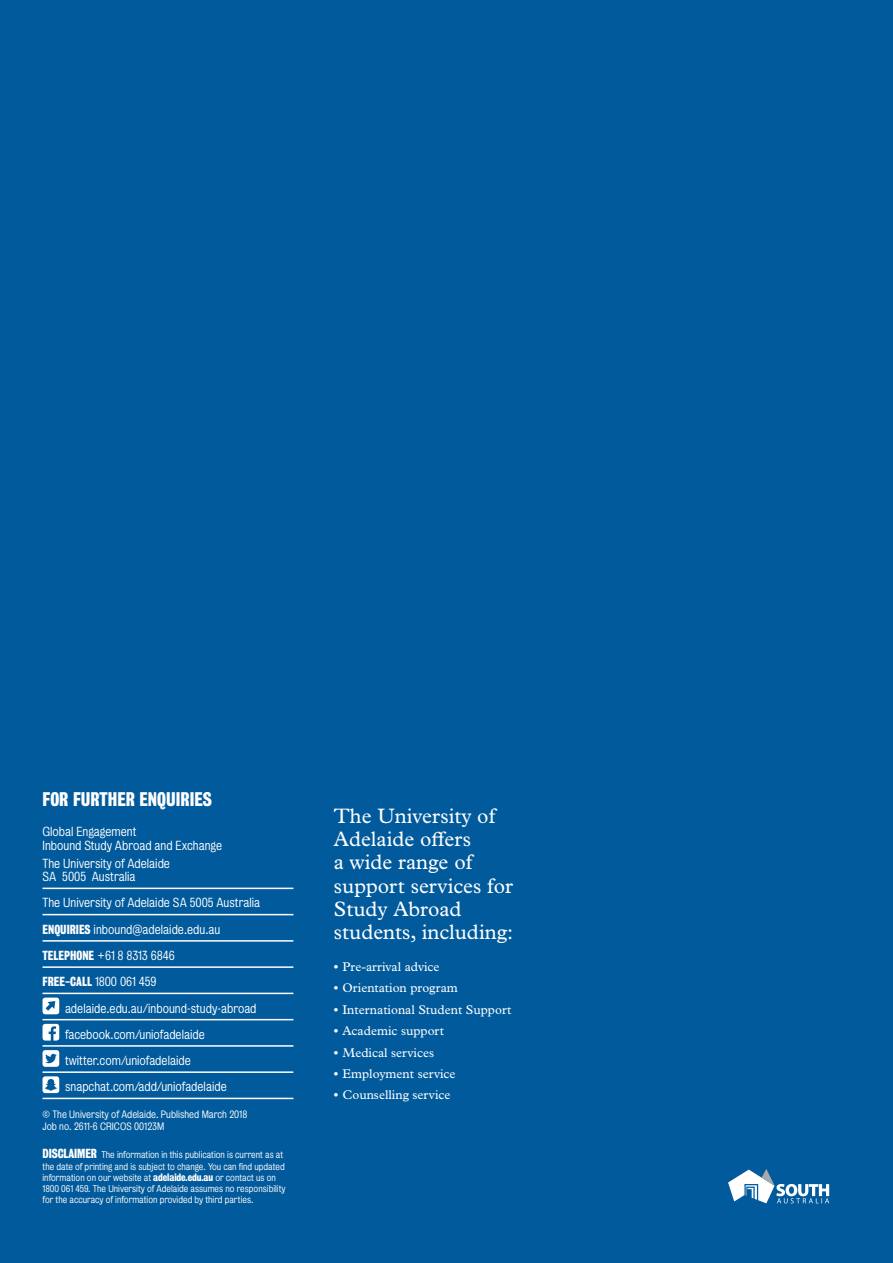
<style>
.page{position:relative;width:893px;height:1263px;background:#005a9c}
.page>*{position:absolute;margin:0;border:0;box-sizing:border-box;transform-origin:0 0}
.t1{font:21px/23.2px "Plantin MT Std";color:#fff}
.t2{font:700 18px "Bureau Grot Condensed";color:#fff}
.t3{font:12.75px "Plantin MT Std";color:#fff}
.t4{font:300 12px/26.2px "Bureau Grot";color:#fff}
.t5{font:300 9.75px/12px "Bureau Grot";color:#fff}
.t6{font:300 9px/11.2px "Bureau Grot";color:#fff}
.s1{font-family:"Bureau Grot Condensed";font-weight:700}
.s2{font-family:"Bureau Grot Condensed";font-weight:700;font-size:12px}
.s3{font-family:"Bureau Grot Condensed";font-weight:700;font-size:9.75px}
.s4{font-weight:700}
</style>
<div class="page">
<hr style="left:43px;top:887px;width:250px;height:2px;background:#fff">
<hr style="left:43px;top:914px;width:250px;height:1px;background:#fff">
<hr style="left:43px;top:940px;width:250px;height:2px;background:#fff">
<hr style="left:43px;top:966px;width:250px;height:2px;background:#fff">
<hr style="left:43px;top:993px;width:250px;height:1px;background:#fff">
<hr style="left:43px;top:1019px;width:250px;height:1px;background:#fff">
<hr style="left:43px;top:1045px;width:250px;height:2px;background:#fff">
<hr style="left:43px;top:1071px;width:250px;height:2px;background:#fff">
<hr style="left:43px;top:1098px;width:250px;height:1px;background:#fff">
<svg style="left:43px;top:997px;width:16px;height:17px"></svg>
<svg style="left:43px;top:1024px;width:16px;height:16px"></svg>
<svg style="left:43px;top:1050px;width:16px;height:17px"></svg>
<svg style="left:43px;top:1076px;width:16px;height:17px"></svg>
<svg style="left:728px;top:1169px;width:101px;height:34px"></svg>
<h2 class="t2" style="left:43px;top:789px;width:171px">FOR FURTHER ENQUIRIES</h2>
<p class="t4" style="left:43px;top:825px;width:181px;line-height:13.5px">Global Engagement<br>Inbound Study Abroad and Exchange</p>
<p class="t4" style="left:43px;top:856px;width:129px;line-height:13.5px">The University of Adelaide<br>SA 5005 Australia</p>
<p class="t4" style="left:43px;top:890px;width:219px">The University of Adelaide SA 5005 Australia<br><span class="s1">ENQUIRIES</span> inbound@adelaide.edu.au<br><span class="s1">TELEPHONE</span> +61 8 8313 6846<br><span class="s1">FREE-CALL</span> 1800 061 459</p>
<p class="t4" style="left:65px;top:995px;width:193px">adelaide.edu.au/inbound-study-abroad facebook.com/uniofadelaide twitter.com/uniofadelaide snapchat.com/add/uniofadelaide</p>
<p class="t5" style="left:43px;top:1108px;width:206px">© The University of Adelaide. Published March 2018<br>Job no. 2611-6 CRICOS 00123M</p>
<p class="t6" style="left:43px;top:1149px;width:245px"><span class="s2">DISCLAIMER</span> The information in this publication is current as at the date of printing and is subject to change. You can find updated information on our website at <span class="s3">adelaide.edu.au</span> or contact us on 1800 061 459. The University of Adelaide assumes no responsibility for the accuracy of information provided by third parties.</p>
<h1 class="t1" style="left:334px;top:804px;width:181px">The University of<br>Adelaide offers<br>a wide range of support services for<br>Study Abroad students, including:</h1>
<p class="t3" style="left:334px;top:959px;width:107px"><span class="s4">•</span> Pre-arrival advice</p>
<p class="t3" style="left:334px;top:981px;width:125px"><span class="s4">•</span> Orientation program</p>
<p class="t3" style="left:334px;top:1002px;width:179px"><span class="s4">•</span> International Student Support</p>
<p class="t3" style="left:334px;top:1024px;width:112px"><span class="s4">•</span> Academic support</p>
<p class="t3" style="left:334px;top:1045px;width:102px"><span class="s4">•</span> Medical services</p>
<p class="t3" style="left:334px;top:1066px;width:123px"><span class="s4">•</span> Employment service</p>
<p class="t3" style="left:334px;top:1088px;width:118px"><span class="s4">•</span> Counselling service</p>
</div>
